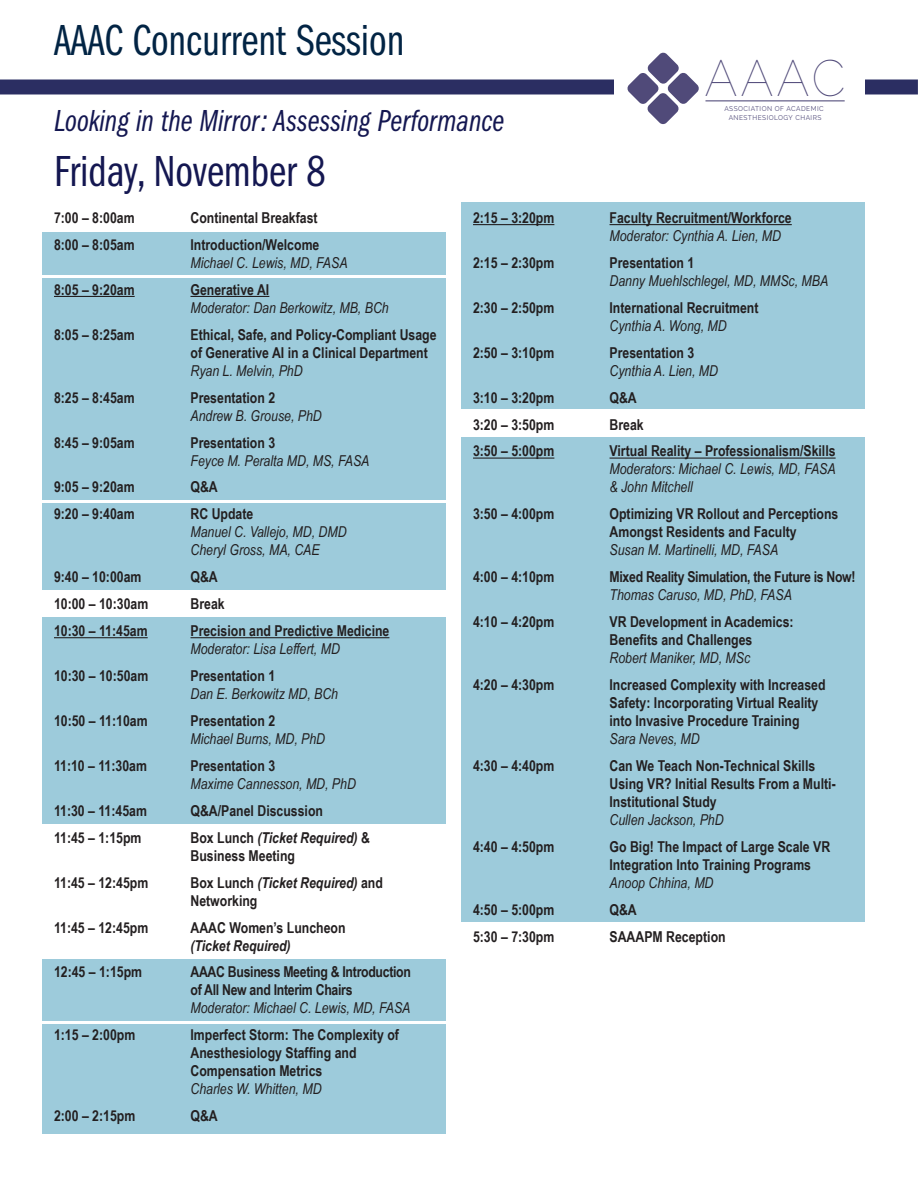
<style>
.page{position:relative;width:918px;height:1188px;background:#fff}
.page>*{position:absolute;margin:0;border:0;box-sizing:border-box;transform-origin:0 0}
.t1{font:100 50.85px "Raleway";color:#504a79;scale:.95 1}
.t2{font:45px "Franklin Gothic LT Pro Bk Cm";color:#022444}
.t3{font:45px "Franklin Gothic LT Pro Bk Cm";color:#141751}
.t4{font:31.5px "Franklin Gothic LT Pro Bk Cm It";color:#141751}
.t5{font:700 15px/18px "Arial Narrow";color:#231f20}
.t6{font:italic 15px/18px "Arial Narrow";color:#231f20}
.t7{font:700 15px/18px "Arial Narrow";letter-spacing:-.02em;color:#231f20}
.t8{font:6.9px/8.4px "Raleway";letter-spacing:.075em;color:#504a79;text-align:center;scale:.95 1}
.s1{font-weight:700;font-style:normal}
.s2{font-weight:400;font-style:italic}
.s3{font-style:italic}
</style>
<div class="page">
<div style="left:0;top:80px;width:918px;height:14px;background:#2b2e62"></div>
<div style="left:42px;top:279px;width:404px;height:221px;background:#9dcbdb"></div>
<div style="left:42px;top:504px;width:404px;height:86px;background:#9dcbdb"></div>
<div style="left:42px;top:618px;width:404px;height:206px;background:#9dcbdb"></div>
<div style="left:42px;top:959px;width:404px;height:62px;background:#9dcbdb"></div>
<div style="left:42px;top:1024px;width:404px;height:110px;background:#9dcbdb"></div>
<div style="left:42px;top:232px;width:404px;height:43px;background:#9dcbdb"></div>
<div style="left:461px;top:203px;width:404px;height:206px;background:#9dcbdb"></div>
<div style="left:461px;top:437px;width:404px;height:485px;background:#9dcbdb"></div>
<div style="left:615px;top:49px;width:250px;height:76px;background:#fff"></div>
<hr style="left:705px;top:100px;width:140px;height:1px;background:#504a79">
<svg style="left:627px;top:52px;width:72px;height:72px"></svg>
<hr style="left:54px;top:296px;width:81px;height:1px;background:#231f20">
<hr style="left:190px;top:296px;width:79px;height:1px;background:#231f20">
<hr style="left:54px;top:637px;width:94px;height:1px;background:#231f20">
<hr style="left:190px;top:637px;width:199px;height:1px;background:#231f20">
<hr style="left:473px;top:224px;width:81px;height:1px;background:#231f20">
<hr style="left:610px;top:224px;width:182px;height:1px;background:#231f20">
<hr style="left:473px;top:458px;width:81px;height:1px;background:#231f20">
<hr style="left:610px;top:458px;width:226px;height:1px;background:#231f20">
<p class="t2" style="left:54px;top:16px;width:352px">AAAC Concurrent Session</p>
<p class="t4" style="left:54px;top:103px;width:452px">Looking in the Mirror: Assessing Performance</p>
<p class="t3" style="left:54px;top:147px;width:273px">Friday, November 8</p>
<p class="t1" style="left:705px;top:48px;width:149px">AAAC</p>
<p class="t8" style="left:724px;top:105px;width:106px">ASSOCIATION OF ACADEMIC<br>ANESTHESIOLOGY CHAIRS</p>
<p class="t5" style="left:54px;top:208px;width:82px">7:00 – 8:00am</p>
<p class="t5" style="left:190px;top:208px;width:129px">Continental Breakfast</p>
<p class="t5" style="left:54px;top:235px;width:82px">8:00 – 8:05am</p>
<p class="t6" style="left:190px;top:235px;width:159px"><span class="s1">Introduction/Welcome<br></span>Michael C. Lewis, MD, FASA</p>
<p class="t5" style="left:54px;top:280px;width:82px">8:05 – 9:20am</p>
<p class="t6" style="left:190px;top:280px;width:200px"><span class="s1">Generative AI<br></span>Moderator: Dan Berkowitz, MB, BCh</p>
<p class="t5" style="left:54px;top:325px;width:82px">8:05 – 8:25am</p>
<p class="t5" style="left:190px;top:325px;width:248px">Ethical, Safe, and Policy-Compliant Usage of Generative AI in a Clinical Department<br><span class="s2">Ryan L. Melvin, PhD</span></p>
<p class="t5" style="left:54px;top:388px;width:82px">8:25 – 8:45am</p>
<p class="t6" style="left:190px;top:388px;width:133px"><span class="s1">Presentation 2<br></span>Andrew B. Grouse, PhD</p>
<p class="t5" style="left:54px;top:433px;width:82px">8:45 – 9:05am</p>
<p class="t6" style="left:190px;top:433px;width:180px"><span class="s1">Presentation 3<br></span>Feyce M. Peralta MD, MS, FASA</p>
<p class="t5" style="left:54px;top:477px;width:82px">9:05 – 9:20am</p>
<p class="t5" style="left:190px;top:477px;width:29px">Q&amp;A</p>
<p class="t5" style="left:54px;top:504px;width:82px">9:20 – 9:40am</p>
<p class="t6" style="left:190px;top:505px;width:158px"><span class="s1">RC Update<br></span>Manuel C. Vallejo, MD, DMD<br>Cheryl Gross, MA, CAE</p>
<p class="t5" style="left:54px;top:567px;width:89px">9:40 – 10:00am</p>
<p class="t5" style="left:190px;top:567px;width:29px">Q&amp;A</p>
<p class="t5" style="left:54px;top:594px;width:96px">10:00 – 10:30am</p>
<p class="t5" style="left:190px;top:594px;width:36px">Break</p>
<p class="t5" style="left:54px;top:621px;width:95px">10:30 – 11:45am</p>
<p class="t5" style="left:190px;top:621px;width:200px">Precision and Predictive Medicine<br><span class="s2">Moderator: Lisa Leffert, MD</span></p>
<p class="t5" style="left:54px;top:666px;width:96px">10:30 – 10:50am</p>
<p class="t6" style="left:190px;top:666px;width:149px"><span class="s1">Presentation 1<br></span>Dan E. Berkowitz MD, BCh</p>
<p class="t5" style="left:54px;top:711px;width:95px">10:50 – 11:10am</p>
<p class="t6" style="left:190px;top:711px;width:136px"><span class="s1">Presentation 2<br></span>Michael Burns, MD, PhD</p>
<p class="t5" style="left:54px;top:756px;width:95px">11:10 – 11:30am</p>
<p class="t6" style="left:190px;top:756px;width:167px"><span class="s1">Presentation 3<br></span>Maxime Cannesson, MD, PhD</p>
<p class="t5" style="left:54px;top:801px;width:95px">11:30 – 11:45am</p>
<p class="t5" style="left:190px;top:801px;width:134px">Q&amp;A/Panel Discussion</p>
<p class="t5" style="left:54px;top:828px;width:89px">11:45 – 1:15pm</p>
<p class="t5" style="left:190px;top:828px;width:181px">Box Lunch <span class="s3">(Ticket Required)</span> &amp;<br>Business Meeting</p>
<p class="t5" style="left:54px;top:873px;width:96px">11:45 – 12:45pm</p>
<p class="t5" style="left:190px;top:873px;width:194px">Box Lunch <span class="s3">(Ticket Required)</span> and<br>Networking</p>
<p class="t5" style="left:54px;top:917px;width:96px">11:45 – 12:45pm</p>
<p class="t5" style="left:190px;top:917px;width:157px">AAAC Women’s Luncheon <span class="s3">(Ticket Required)</span></p>
<p class="t5" style="left:54px;top:962px;width:90px">12:45 – 1:15pm</p>
<p class="t7" style="left:190px;top:962px;width:222px">AAAC Business Meeting &amp; Introduction of All New and Interim Chairs<br><span class="s2">Moderator: Michael C. Lewis, MD, FASA</span></p>
<p class="t5" style="left:54px;top:1025px;width:83px">1:15 – 2:00pm</p>
<p class="t5" style="left:190px;top:1025px;width:210px">Imperfect Storm: The Complexity of<br>Anesthesiology Staffing and<br>Compensation Metrics<br><span class="s2">Charles W. Whitten, MD</span></p>
<p class="t5" style="left:54px;top:1106px;width:83px">2:00 – 2:15pm</p>
<p class="t5" style="left:190px;top:1106px;width:29px">Q&amp;A</p>
<p class="t5" style="left:473px;top:208px;width:83px">2:15 – 3:20pm</p>
<p class="t5" style="left:610px;top:208px;width:184px">Faculty Recruitment/Workforce<br><span class="s2">Moderator: Cynthia A. Lien, MD</span></p>
<p class="t5" style="left:473px;top:253px;width:83px">2:15 – 2:30pm</p>
<p class="t6" style="left:610px;top:253px;width:220px"><span class="s1">Presentation 1<br></span>Danny Muehlschlegel, MD, MMSc, MBA</p>
<p class="t5" style="left:473px;top:298px;width:83px">2:30 – 2:50pm</p>
<p class="t5" style="left:610px;top:298px;width:150px">International Recruitment<br><span class="s2">Cynthia A. Wong, MD</span></p>
<p class="t5" style="left:473px;top:343px;width:83px">2:50 – 3:10pm</p>
<p class="t6" style="left:610px;top:343px;width:110px"><span class="s1">Presentation 3<br></span>Cynthia A. Lien, MD</p>
<p class="t5" style="left:473px;top:388px;width:83px">3:10 – 3:20pm</p>
<p class="t5" style="left:610px;top:388px;width:29px">Q&amp;A</p>
<p class="t5" style="left:473px;top:415px;width:83px">3:20 – 3:50pm</p>
<p class="t5" style="left:610px;top:415px;width:36px">Break</p>
<p class="t5" style="left:473px;top:441px;width:83px">3:50 – 5:00pm</p>
<p class="t6" style="left:610px;top:442px;width:228px;text-align:justify"><span class="s1">Virtual Reality – Professionalism/Skills </span>Moderators: Michael C. Lewis, MD, FASA &amp; John Mitchell</p>
<p class="t5" style="left:473px;top:504px;width:83px">3:50 – 4:00pm</p>
<p class="t5" style="left:610px;top:504px;width:230px">Optimizing VR Rollout and Perceptions<br>Amongst Residents and Faculty<br><span class="s2">Susan M. Martinelli, MD, FASA</span></p>
<p class="t5" style="left:473px;top:567px;width:83px">4:00 – 4:10pm</p>
<p class="t7" style="left:610px;top:567px;width:248px">Mixed Reality Simulation, the Future is Now!<br><span class="s2">Thomas Caruso, MD, PhD, FASA</span></p>
<p class="t5" style="left:473px;top:612px;width:83px">4:10 – 4:20pm</p>
<p class="t5" style="left:610px;top:612px;width:186px">VR Development in Academics:<br>Benefits and Challenges<br><span class="s2">Robert Maniker, MD, MSc</span></p>
<p class="t5" style="left:473px;top:675px;width:83px">4:20 – 4:30pm</p>
<p class="t5" style="left:610px;top:675px;width:218px">Increased Complexity with Increased<br>Safety: Incorporating Virtual Reality into Invasive Procedure Training<br><span class="s2">Sara Neves, MD</span></p>
<p class="t5" style="left:473px;top:756px;width:83px">4:30 – 4:40pm</p>
<p class="t5" style="left:610px;top:756px;width:228px">Can We Teach Non-Technical Skills<br>Using VR? Initial Results From a Multi-<br>Institutional Study<br><span class="s2">Cullen Jackson, PhD</span></p>
<p class="t5" style="left:473px;top:837px;width:83px">4:40 – 4:50pm</p>
<p class="t5" style="left:610px;top:837px;width:222px">Go Big! The Impact of Large Scale VR<br>Integration Into Training Programs<br><span class="s2">Anoop Chhina, MD</span></p>
<p class="t5" style="left:473px;top:900px;width:83px">4:50 – 5:00pm</p>
<p class="t5" style="left:610px;top:900px;width:29px">Q&amp;A</p>
<p class="t5" style="left:473px;top:927px;width:83px">5:30 – 7:30pm</p>
<p class="t5" style="left:610px;top:927px;width:118px">SAAAPM Reception</p>
</div>
